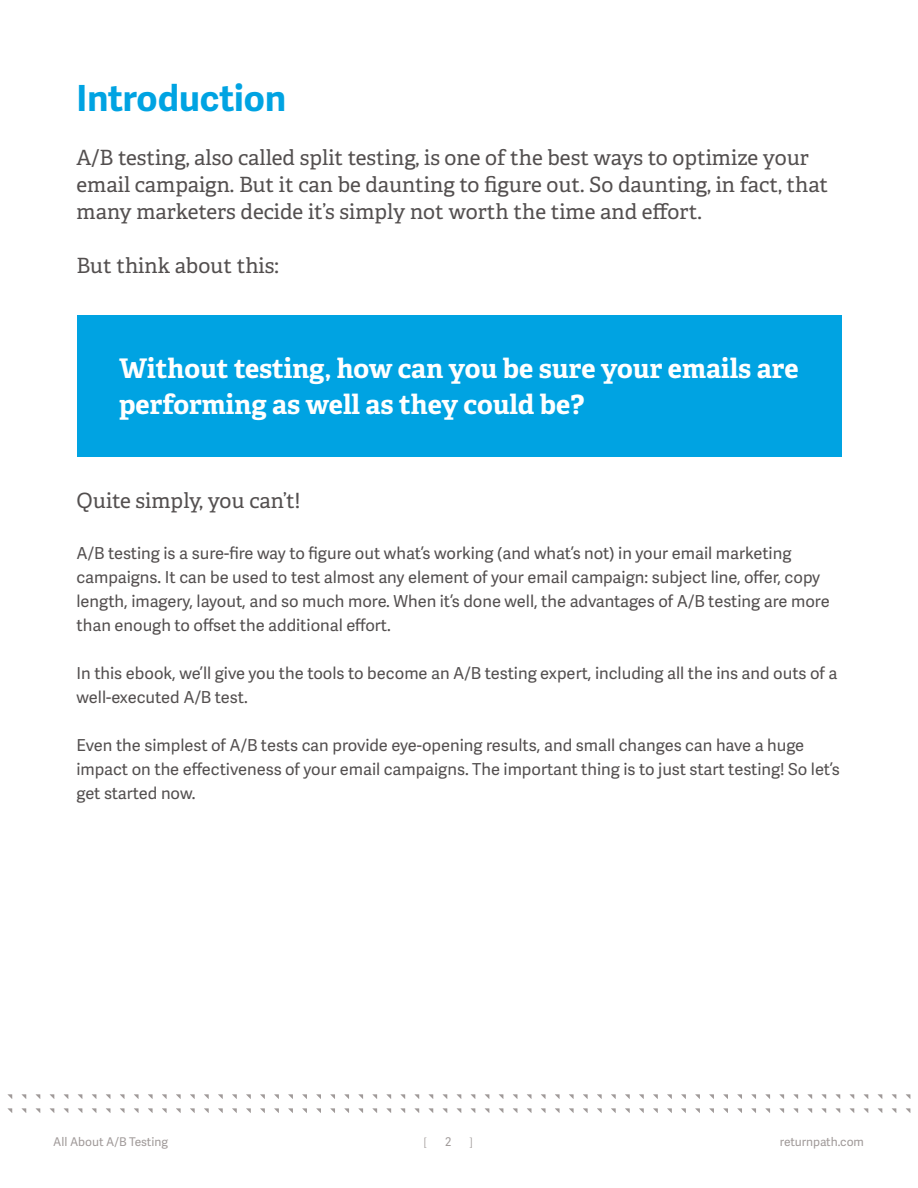
<style>
.page{position:relative;width:918px;height:1188px;background:#fff}
.page>*{position:absolute;margin:0;border:0;box-sizing:border-box;transform-origin:0 0}
.t1{font:700 36px "Adelle Sans";color:#00a3e2}
.t2{font:700 27px/36px "Adelle";color:#fff}
.t3{font:21px/27px "Adelle";color:#534f4f}
.t4{font:16.5px/24px "Adelle Sans";color:#534f4f}
.t5{font:12px "Adelle Sans";color:#a09a99}
.t6{font:12px "Minion Pro";color:#a09a99}
</style>
<div class="page">
<svg style="left:906px;top:1094px;width:4px;height:5px"></svg>
<svg style="left:906px;top:1108px;width:4px;height:5px"></svg>
<svg style="left:892px;top:1094px;width:4px;height:5px"></svg>
<svg style="left:892px;top:1108px;width:4px;height:5px"></svg>
<svg style="left:878px;top:1094px;width:4px;height:5px"></svg>
<svg style="left:878px;top:1108px;width:4px;height:5px"></svg>
<svg style="left:864px;top:1094px;width:4px;height:5px"></svg>
<svg style="left:864px;top:1108px;width:4px;height:5px"></svg>
<svg style="left:850px;top:1094px;width:4px;height:5px"></svg>
<svg style="left:850px;top:1108px;width:4px;height:5px"></svg>
<svg style="left:836px;top:1094px;width:4px;height:5px"></svg>
<svg style="left:836px;top:1108px;width:4px;height:5px"></svg>
<svg style="left:821px;top:1094px;width:5px;height:5px"></svg>
<svg style="left:821px;top:1108px;width:5px;height:5px"></svg>
<svg style="left:807px;top:1094px;width:5px;height:5px"></svg>
<svg style="left:807px;top:1108px;width:5px;height:5px"></svg>
<svg style="left:793px;top:1094px;width:5px;height:5px"></svg>
<svg style="left:793px;top:1108px;width:5px;height:5px"></svg>
<svg style="left:779px;top:1094px;width:5px;height:5px"></svg>
<svg style="left:779px;top:1108px;width:5px;height:5px"></svg>
<svg style="left:765px;top:1094px;width:5px;height:5px"></svg>
<svg style="left:765px;top:1108px;width:5px;height:5px"></svg>
<svg style="left:751px;top:1094px;width:5px;height:5px"></svg>
<svg style="left:751px;top:1108px;width:5px;height:5px"></svg>
<svg style="left:737px;top:1094px;width:5px;height:5px"></svg>
<svg style="left:737px;top:1108px;width:5px;height:5px"></svg>
<svg style="left:723px;top:1094px;width:5px;height:5px"></svg>
<svg style="left:723px;top:1108px;width:5px;height:5px"></svg>
<svg style="left:709px;top:1094px;width:5px;height:5px"></svg>
<svg style="left:709px;top:1108px;width:5px;height:5px"></svg>
<svg style="left:695px;top:1094px;width:5px;height:5px"></svg>
<svg style="left:695px;top:1108px;width:5px;height:5px"></svg>
<svg style="left:681px;top:1094px;width:5px;height:5px"></svg>
<svg style="left:681px;top:1108px;width:5px;height:5px"></svg>
<svg style="left:667px;top:1094px;width:5px;height:5px"></svg>
<svg style="left:667px;top:1108px;width:5px;height:5px"></svg>
<svg style="left:653px;top:1094px;width:5px;height:5px"></svg>
<svg style="left:653px;top:1108px;width:5px;height:5px"></svg>
<svg style="left:639px;top:1094px;width:5px;height:5px"></svg>
<svg style="left:639px;top:1108px;width:5px;height:5px"></svg>
<svg style="left:625px;top:1094px;width:5px;height:5px"></svg>
<svg style="left:625px;top:1108px;width:5px;height:5px"></svg>
<svg style="left:611px;top:1094px;width:5px;height:5px"></svg>
<svg style="left:611px;top:1108px;width:5px;height:5px"></svg>
<svg style="left:597px;top:1094px;width:5px;height:5px"></svg>
<svg style="left:597px;top:1108px;width:5px;height:5px"></svg>
<svg style="left:583px;top:1094px;width:5px;height:5px"></svg>
<svg style="left:583px;top:1108px;width:5px;height:5px"></svg>
<svg style="left:569px;top:1094px;width:5px;height:5px"></svg>
<svg style="left:569px;top:1108px;width:5px;height:5px"></svg>
<svg style="left:555px;top:1094px;width:5px;height:5px"></svg>
<svg style="left:555px;top:1108px;width:5px;height:5px"></svg>
<svg style="left:541px;top:1094px;width:5px;height:5px"></svg>
<svg style="left:541px;top:1108px;width:5px;height:5px"></svg>
<svg style="left:527px;top:1094px;width:5px;height:5px"></svg>
<svg style="left:527px;top:1108px;width:5px;height:5px"></svg>
<svg style="left:513px;top:1094px;width:4px;height:5px"></svg>
<svg style="left:513px;top:1108px;width:4px;height:5px"></svg>
<svg style="left:499px;top:1094px;width:4px;height:5px"></svg>
<svg style="left:499px;top:1108px;width:4px;height:5px"></svg>
<svg style="left:485px;top:1094px;width:4px;height:5px"></svg>
<svg style="left:485px;top:1108px;width:4px;height:5px"></svg>
<svg style="left:471px;top:1094px;width:4px;height:5px"></svg>
<svg style="left:471px;top:1108px;width:4px;height:5px"></svg>
<svg style="left:457px;top:1094px;width:4px;height:5px"></svg>
<svg style="left:457px;top:1108px;width:4px;height:5px"></svg>
<svg style="left:443px;top:1094px;width:4px;height:5px"></svg>
<svg style="left:443px;top:1108px;width:4px;height:5px"></svg>
<svg style="left:429px;top:1094px;width:4px;height:5px"></svg>
<svg style="left:429px;top:1108px;width:4px;height:5px"></svg>
<svg style="left:415px;top:1094px;width:4px;height:5px"></svg>
<svg style="left:415px;top:1108px;width:4px;height:5px"></svg>
<svg style="left:400px;top:1094px;width:5px;height:5px"></svg>
<svg style="left:400px;top:1108px;width:5px;height:5px"></svg>
<svg style="left:386px;top:1094px;width:5px;height:5px"></svg>
<svg style="left:386px;top:1108px;width:5px;height:5px"></svg>
<svg style="left:372px;top:1094px;width:5px;height:5px"></svg>
<svg style="left:372px;top:1108px;width:5px;height:5px"></svg>
<svg style="left:358px;top:1094px;width:5px;height:5px"></svg>
<svg style="left:358px;top:1108px;width:5px;height:5px"></svg>
<svg style="left:344px;top:1094px;width:5px;height:5px"></svg>
<svg style="left:344px;top:1108px;width:5px;height:5px"></svg>
<svg style="left:330px;top:1094px;width:5px;height:5px"></svg>
<svg style="left:330px;top:1108px;width:5px;height:5px"></svg>
<svg style="left:316px;top:1094px;width:5px;height:5px"></svg>
<svg style="left:316px;top:1108px;width:5px;height:5px"></svg>
<svg style="left:302px;top:1094px;width:5px;height:5px"></svg>
<svg style="left:302px;top:1108px;width:5px;height:5px"></svg>
<svg style="left:288px;top:1094px;width:5px;height:5px"></svg>
<svg style="left:288px;top:1108px;width:5px;height:5px"></svg>
<svg style="left:274px;top:1094px;width:5px;height:5px"></svg>
<svg style="left:274px;top:1108px;width:5px;height:5px"></svg>
<svg style="left:260px;top:1094px;width:5px;height:5px"></svg>
<svg style="left:260px;top:1108px;width:5px;height:5px"></svg>
<svg style="left:246px;top:1094px;width:5px;height:5px"></svg>
<svg style="left:246px;top:1108px;width:5px;height:5px"></svg>
<svg style="left:232px;top:1094px;width:5px;height:5px"></svg>
<svg style="left:232px;top:1108px;width:5px;height:5px"></svg>
<svg style="left:218px;top:1094px;width:5px;height:5px"></svg>
<svg style="left:218px;top:1108px;width:5px;height:5px"></svg>
<svg style="left:204px;top:1094px;width:5px;height:5px"></svg>
<svg style="left:204px;top:1108px;width:5px;height:5px"></svg>
<svg style="left:190px;top:1094px;width:5px;height:5px"></svg>
<svg style="left:190px;top:1108px;width:5px;height:5px"></svg>
<svg style="left:176px;top:1094px;width:5px;height:5px"></svg>
<svg style="left:176px;top:1108px;width:5px;height:5px"></svg>
<svg style="left:162px;top:1094px;width:5px;height:5px"></svg>
<svg style="left:162px;top:1108px;width:5px;height:5px"></svg>
<svg style="left:148px;top:1094px;width:5px;height:5px"></svg>
<svg style="left:148px;top:1108px;width:5px;height:5px"></svg>
<svg style="left:134px;top:1094px;width:5px;height:5px"></svg>
<svg style="left:134px;top:1108px;width:5px;height:5px"></svg>
<svg style="left:120px;top:1094px;width:5px;height:5px"></svg>
<svg style="left:120px;top:1108px;width:5px;height:5px"></svg>
<svg style="left:106px;top:1094px;width:4px;height:5px"></svg>
<svg style="left:106px;top:1108px;width:4px;height:5px"></svg>
<svg style="left:92px;top:1094px;width:4px;height:5px"></svg>
<svg style="left:92px;top:1108px;width:4px;height:5px"></svg>
<svg style="left:78px;top:1094px;width:4px;height:5px"></svg>
<svg style="left:78px;top:1108px;width:4px;height:5px"></svg>
<svg style="left:64px;top:1094px;width:4px;height:5px"></svg>
<svg style="left:64px;top:1108px;width:4px;height:5px"></svg>
<svg style="left:50px;top:1094px;width:4px;height:5px"></svg>
<svg style="left:50px;top:1108px;width:4px;height:5px"></svg>
<svg style="left:36px;top:1094px;width:4px;height:5px"></svg>
<svg style="left:36px;top:1108px;width:4px;height:5px"></svg>
<svg style="left:22px;top:1094px;width:4px;height:5px"></svg>
<svg style="left:22px;top:1108px;width:4px;height:5px"></svg>
<svg style="left:8px;top:1094px;width:4px;height:5px"></svg>
<svg style="left:8px;top:1108px;width:4px;height:5px"></svg>
<div style="left:77px;top:315px;width:764px;height:141px;background:#00a3e2"></div>
<h1 class="t1" style="left:77px;top:71px;width:211px">Introduction</h1>
<p class="t3" style="left:77px;top:144px;width:753px">A/B testing, also called split testing, is one of the best ways to optimize your email campaign. But it can be daunting to figure out. So daunting, in fact, that many marketers decide it’s simply not worth the time and effort.</p>
<p class="t3" style="left:77px;top:252px;width:204px">But think about this:</p>
<h2 class="t2" style="left:119px;top:350px;width:681px">Without testing, how can you be sure your emails are performing as well as they could be?</h2>
<p class="t3" style="left:77px;top:487px;width:225px">Quite simply, you can’t!</p>
<p class="t4" style="left:77px;top:541px;width:755px">A/B testing is a sure-fire way to figure out what’s working (and what’s not) in your email marketing campaigns. It can be used to test almost any element of your email campaign: subject line, offer, copy length, imagery, layout, and so much more. When it’s done well, the advantages of A/B testing are more than enough to offset the additional effort.</p>
<p class="t4" style="left:77px;top:661px;width:762px">In this ebook, we’ll give you the tools to become an A/B testing expert, including all the ins and outs of a well-executed A/B test.</p>
<p class="t4" style="left:77px;top:733px;width:765px">Even the simplest of A/B tests can provide eye-opening results, and small changes can have a huge impact on the effectiveness of your email campaigns. The important thing is to just start testing! So let’s get started now.</p>
<p class="t5" style="left:53px;top:1133px;width:116px">All About A/B Testing</p>
<p class="t6" style="left:423px;top:1134px;width:6px">[</p>
<p class="t5" style="left:445px;top:1133px;width:8px">2</p>
<p class="t6" style="left:469px;top:1134px;width:6px">]</p>
<p class="t5" style="left:780px;top:1133px;width:86px">returnpath.com</p>
</div>
